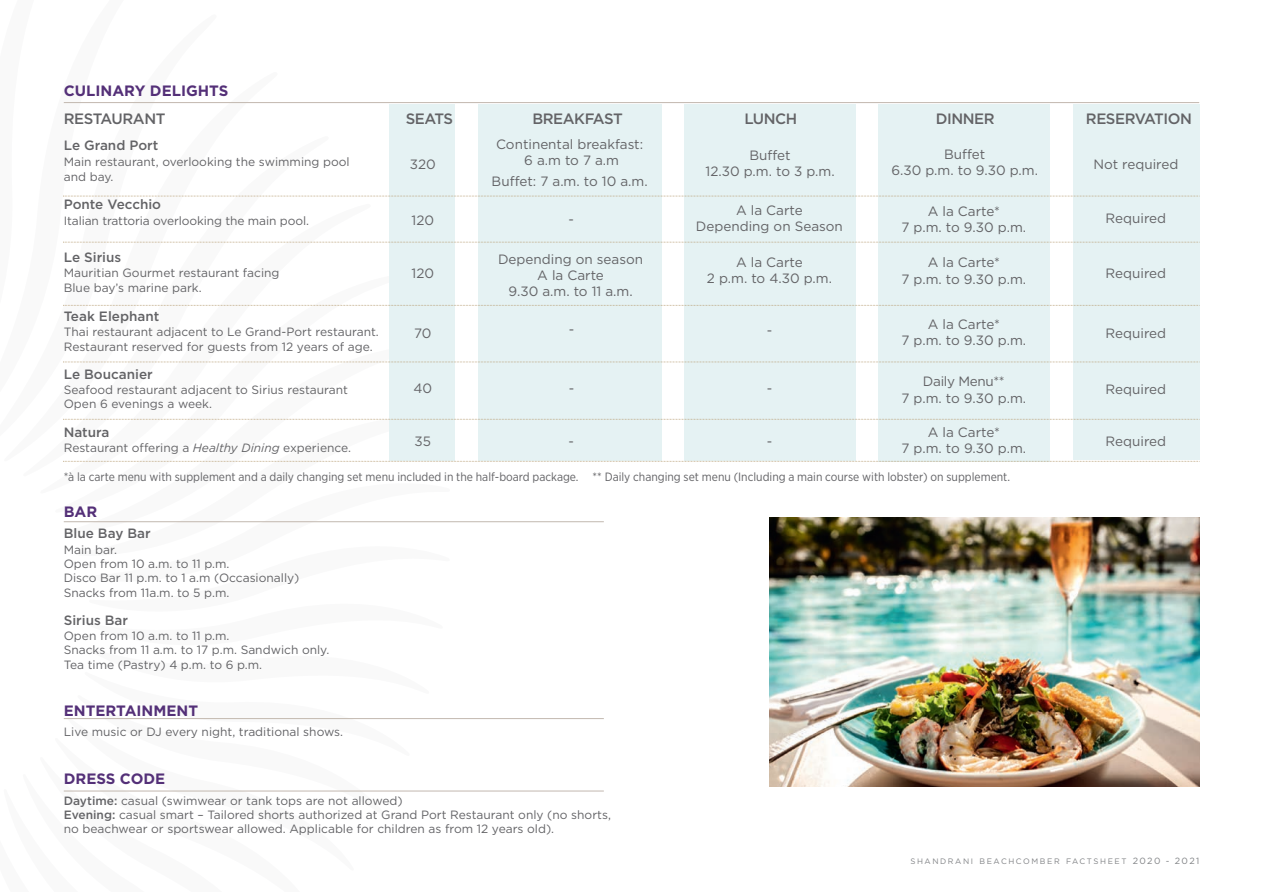
<style>
.page{position:relative;width:1263px;height:893px;background:#fff}
.page>*{position:absolute;margin:0;border:0;box-sizing:border-box;transform-origin:0 0}
.t1{font:500 15px "Gotham";letter-spacing:-.03em;color:#636366}
.t2{font:700 15px "Gotham";color:#543078}
.t3{font:13.5px/16.2px "Gotham";color:#636366;text-align:center}
.t4{font:500 13.5px "Gotham";color:#636366}
.t5{font:13.5px "Gotham";letter-spacing:-.025em;color:#636366}
.t6{font:12px/15.5px "Gotham";color:#636366}
.t7{font:12px "Gotham Narrow";color:#636366}
.t8{font:7.8px "Gotham";letter-spacing:.2em;color:#808285}
.s1{font-style:italic}
.s2{font-weight:500}
.s3{font-size:9px}
</style>
<div class="page">
<svg style="left:68px;top:522px;width:359px;height:1px"></svg>
<div style="left:390px;top:104px;width:65px;height:357px;background:#e5f2f3"></div>
<div style="left:684px;top:104px;width:171px;height:357px;background:#e5f2f3"></div>
<div style="left:479px;top:104px;width:183px;height:357px;background:#e5f2f3"></div>
<div style="left:879px;top:104px;width:171px;height:358px;background:#e5f2f3"></div>
<div style="left:1073px;top:104px;width:126px;height:356px;background:#e5f2f3"></div>
<hr style="left:64px;top:521px;width:540px;height:1px;background:#c2b8af">
<hr style="left:64px;top:718px;width:540px;height:1px;background:#c2b8af">
<hr style="left:64px;top:791px;width:540px;height:1px;background:#c2b8af">
<svg style="left:63px;top:102px;width:1137px;height:330px"></svg>
<svg style="left:63px;top:461px;width:1137px;height:1px"></svg>
<img style="left:770px;top:517px;width:429px;height:269px">
<p class="t2" style="left:64px;top:85px;width:166px">CULINARY DELIGHTS</p>
<p class="t1" style="left:64px;top:114px;width:103px">RESTAURANT</p>
<p class="t1" style="left:406px;top:114px;width:49px">SEATS</p>
<p class="t1" style="left:532px;top:114px;width:92px">BREAKFAST</p>
<p class="t1" style="left:744px;top:114px;width:54px">LUNCH</p>
<p class="t1" style="left:936px;top:114px;width:60px">DINNER</p>
<p class="t1" style="left:1086px;top:114px;width:107px">RESERVATION</p>
<p class="t4" style="left:64px;top:140px;width:96px">Le Grand Port</p>
<p class="t6" style="left:64px;top:155px;width:287px">Main restaurant, overlooking the swimming pool</p>
<p class="t6" style="left:64px;top:170px;width:51px">and bay.</p>
<p class="t4" style="left:64px;top:200px;width:99px">Ponte Vecchio</p>
<p class="t6" style="left:64px;top:214px;width:247px">Italian trattoria overlooking the main pool.</p>
<p class="t4" style="left:64px;top:252px;width:59px">Le Sirius</p>
<p class="t6" style="left:64px;top:266px;width:217px">Mauritian Gourmet restaurant facing<br>Blue bay’s marine park.</p>
<p class="t4" style="left:64px;top:311px;width:97px">Teak Elephant</p>
<p class="t6" style="left:64px;top:325px;width:317px">Thai restaurant adjacent to Le Grand-Port restaurant.</p>
<p class="t6" style="left:64px;top:339px;width:310px">Restaurant reserved for guests from 12 years of age.</p>
<p class="t4" style="left:64px;top:369px;width:91px">Le Boucanier</p>
<p class="t6" style="left:64px;top:383px;width:286px">Seafood restaurant adjacent to Sirius restaurant</p>
<p class="t6" style="left:64px;top:397px;width:150px">Open 6 evenings a week.</p>
<p class="t4" style="left:64px;top:427px;width:47px">Natura</p>
<p class="t6" style="left:64px;top:441px;width:289px">Restaurant offering a <span class="s1">Healthy Dining</span> experience.</p>
<p class="t7" style="left:64px;top:473px;width:948px">*à la carte menu with supplement and a daily changing set menu included in the half-board package. ** Daily changing set menu (Including a main course with lobster) on supplement.</p>
<p class="t2" style="left:64px;top:506px;width:35px">BAR</p>
<p class="t4" style="left:64px;top:529px;width:88px">Blue Bay Bar</p>
<p class="t6" style="left:64px;top:542px;width:55px">Main bar.</p>
<p class="t6" style="left:64px;top:557px;width:167px">Open from 10 a.m. to 11 p.m.</p>
<p class="t6" style="left:64px;top:571px;width:237px">Disco Bar 11 p.m. to 1 a.m (Occasionally)</p>
<p class="t6" style="left:64px;top:586px;width:167px">Snacks from 11a.m. to 5 p.m.</p>
<p class="t4" style="left:64px;top:615px;width:66px">Sirius Bar</p>
<p class="t6" style="left:64px;top:629px;width:167px">Open from 10 a.m. to 11 p.m.</p>
<p class="t6" style="left:64px;top:643px;width:267px">Snacks from 11 a.m. to 17 p.m. Sandwich only.</p>
<p class="t6" style="left:64px;top:658px;width:200px">Tea time (Pastry) 4 p.m. to 6 p.m.</p>
<p class="t2" style="left:64px;top:705px;width:136px">ENTERTAINMENT</p>
<p class="t6" style="left:64px;top:725px;width:281px">Live music or DJ every night, traditional shows.</p>
<p class="t2" style="left:64px;top:773px;width:103px">DRESS CODE</p>
<p class="t6" style="left:64px;top:793px;width:340px"><span class="s2">Daytime:</span> casual (swimwear or tank tops are not allowed)</p>
<p class="t6" style="left:64px;top:808px;width:549px;line-height:14.4px"><span class="s2">Evening:</span> casual smart – Tailored shorts authorized at Grand Port Restaurant only (no shorts, no beachwear or sportswear allowed. Applicable for children as from 12 years old).</p>
<p class="t8" style="left:910px;top:858px;width:290px">SHANDRANI BEACHCOMBER FACTSHEET <span class="s3">2020 - 2021</span></p>
<p class="t3" style="left:496px;top:137px;width:149px">Continental breakfast:<br>6 a.m to 7 a.m</p>
<p class="t3" style="left:492px;top:174px;width:158px">Buffet: 7 a.m. to 10 a.m.</p>
<p class="t3" style="left:568px;top:212px;width:7px">-</p>
<p class="t3" style="left:944px;top:147px;width:43px">Buffet</p>
<p class="t3" style="left:891px;top:163px;width:148px">6.30 p.m. to 9.30 p.m.</p>
<p class="t3" style="left:749px;top:148px;width:43px">Buffet</p>
<p class="t3" style="left:705px;top:164px;width:131px">12.30 p.m. to 3 p.m.</p>
<p class="t3" style="left:1093px;top:157px;width:87px">Not required</p>
<p class="t3" style="left:410px;top:157px;width:28px">320</p>
<p class="t3" style="left:736px;top:203px;width:68px">A la Carte</p>
<p class="t3" style="left:696px;top:219px;width:148px">Depending on Season</p>
<p class="t3" style="left:928px;top:204px;width:74px">A la Carte*</p>
<p class="t3" style="left:901px;top:220px;width:126px">7 p.m. to 9.30 p.m.</p>
<p class="t3" style="left:1105px;top:211px;width:62px">Required</p>
<p class="t3" style="left:412px;top:213px;width:24px">120</p>
<p class="t3" style="left:498px;top:252px;width:147px">Depending on season</p>
<p class="t3" style="left:537px;top:268px;width:68px">A la Carte</p>
<p class="t3" style="left:508px;top:284px;width:126px">9.30 a.m. to 11 a.m.</p>
<p class="t3" style="left:736px;top:255px;width:68px">A la Carte</p>
<p class="t3" style="left:707px;top:271px;width:127px">2 p.m. to 4.30 p.m.</p>
<p class="t3" style="left:928px;top:255px;width:74px">A la Carte*</p>
<p class="t3" style="left:901px;top:272px;width:126px">7 p.m. to 9.30 p.m.</p>
<p class="t3" style="left:412px;top:266px;width:24px">120</p>
<p class="t3" style="left:1105px;top:266px;width:62px">Required</p>
<p class="t3" style="left:928px;top:317px;width:74px">A la Carte*</p>
<p class="t3" style="left:901px;top:333px;width:126px">7 p.m. to 9.30 p.m.</p>
<p class="t5" style="left:923px;top:376px;width:83px">Daily Menu**</p>
<p class="t3" style="left:901px;top:391px;width:126px">7 p.m. to 9.30 p.m.</p>
<p class="t3" style="left:1105px;top:326px;width:62px">Required</p>
<p class="t3" style="left:414px;top:326px;width:19px">70</p>
<p class="t3" style="left:569px;top:322px;width:7px">-</p>
<p class="t3" style="left:767px;top:323px;width:7px">-</p>
<p class="t3" style="left:413px;top:381px;width:20px">40</p>
<p class="t3" style="left:1105px;top:382px;width:62px">Required</p>
<p class="t3" style="left:569px;top:381px;width:7px">-</p>
<p class="t3" style="left:767px;top:381px;width:7px">-</p>
<p class="t3" style="left:928px;top:425px;width:74px">A la Carte*</p>
<p class="t3" style="left:901px;top:441px;width:126px">7 p.m. to 9.30 p.m.</p>
<p class="t3" style="left:767px;top:434px;width:7px">-</p>
<p class="t3" style="left:1105px;top:434px;width:62px">Required</p>
<p class="t3" style="left:415px;top:434px;width:18px">35</p>
<p class="t3" style="left:568px;top:434px;width:7px">-</p>
</div>
